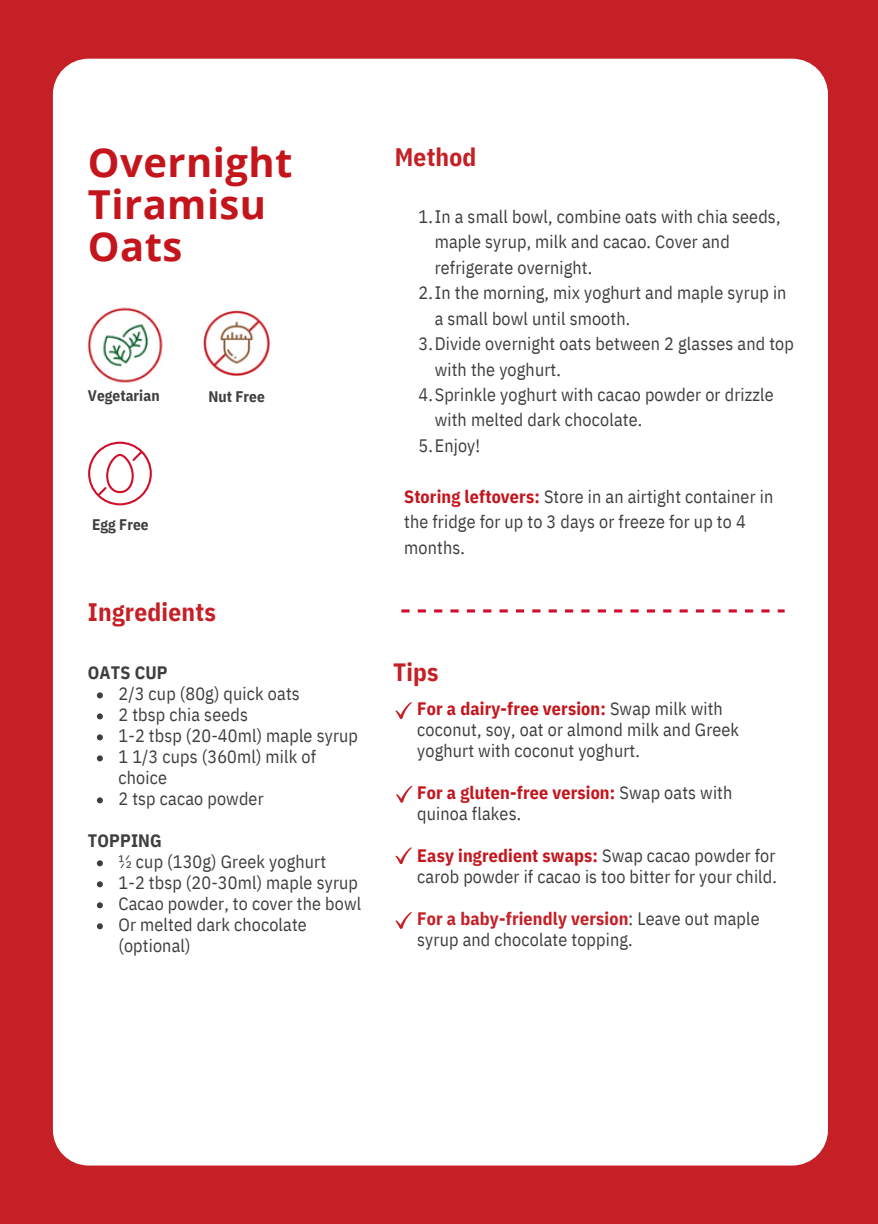
<style>
.page{position:relative;width:878px;height:1224px;background:#fff}
.page>*{position:absolute;margin:0;border:0;box-sizing:border-box;transform-origin:0 0}
.t1{font:700 40px/42px "Open Sans";letter-spacing:.01em;color:#c4151c}
.t2{font:700 25.2px "IBM Plex Sans Cond";letter-spacing:.01em;color:#c42026}
.t3{font:700 25px "IBM Plex Sans Cond";color:#c42026}
.t4{font:18px/25.4px "IBM Plex Sans Cond";letter-spacing:.01em;color:#3f3e3f}
.t5{font:700 18px "IBM Plex Sans Cond";letter-spacing:.01em;color:#3f3e3f}
.t6{font:700 15.4px "IBM Plex Sans Cond";letter-spacing:.005em;color:#3f3e3f}
.s1{font-weight:700;color:#c4151c}
.s2{font-weight:700;color:#c42026}
</style>
<div class="page">
<div style="left:0;top:0;width:877px;height:1223px;background:#c42026"></div>
<div style="left:53px;top:59px;width:774px;height:1107px;background:#fff;border-radius:36px"></div>
<svg style="left:396px;top:786px;width:16px;height:16px"></svg>
<svg style="left:395px;top:912px;width:17px;height:16px"></svg>
<svg style="left:395px;top:847px;width:17px;height:17px"></svg>
<svg style="left:777px;top:609px;width:7px;height:3px"></svg>
<svg style="left:761px;top:609px;width:8px;height:3px"></svg>
<svg style="left:745px;top:609px;width:8px;height:3px"></svg>
<svg style="left:728px;top:609px;width:8px;height:3px"></svg>
<svg style="left:712px;top:609px;width:8px;height:3px"></svg>
<svg style="left:696px;top:609px;width:8px;height:3px"></svg>
<svg style="left:679px;top:609px;width:8px;height:3px"></svg>
<svg style="left:663px;top:609px;width:8px;height:3px"></svg>
<svg style="left:646px;top:609px;width:9px;height:3px"></svg>
<svg style="left:630px;top:609px;width:8px;height:3px"></svg>
<svg style="left:614px;top:609px;width:8px;height:3px"></svg>
<svg style="left:597px;top:609px;width:9px;height:3px"></svg>
<svg style="left:581px;top:609px;width:8px;height:3px"></svg>
<svg style="left:565px;top:609px;width:8px;height:3px"></svg>
<svg style="left:548px;top:609px;width:9px;height:3px"></svg>
<svg style="left:532px;top:609px;width:8px;height:3px"></svg>
<svg style="left:516px;top:609px;width:8px;height:3px"></svg>
<svg style="left:499px;top:609px;width:8px;height:3px"></svg>
<svg style="left:483px;top:609px;width:8px;height:3px"></svg>
<svg style="left:467px;top:609px;width:8px;height:3px"></svg>
<svg style="left:450px;top:609px;width:8px;height:3px"></svg>
<svg style="left:434px;top:609px;width:8px;height:3px"></svg>
<svg style="left:418px;top:609px;width:8px;height:3px"></svg>
<svg style="left:401px;top:609px;width:8px;height:3px"></svg>
<svg style="left:395px;top:702px;width:17px;height:16px"></svg>
<img style="left:203px;top:310px;width:67px;height:66px">
<img style="left:88px;top:307px;width:75px;height:76px">
<svg style="left:97px;top:692px;width:6px;height:6px"></svg>
<svg style="left:97px;top:713px;width:6px;height:6px"></svg>
<svg style="left:97px;top:734px;width:6px;height:6px"></svg>
<svg style="left:97px;top:755px;width:6px;height:6px"></svg>
<svg style="left:97px;top:797px;width:6px;height:6px"></svg>
<svg style="left:97px;top:860px;width:6px;height:6px"></svg>
<svg style="left:97px;top:881px;width:6px;height:6px"></svg>
<svg style="left:97px;top:902px;width:6px;height:6px"></svg>
<svg style="left:97px;top:923px;width:6px;height:6px"></svg>
<svg style="left:88px;top:441px;width:64px;height:64px"></svg>
<p class="t1" style="left:88px;top:141px;width:206px">Overnight<br>Tiramisu<br>Oats</p>
<p class="t6" style="left:88px;top:385px;width:73px">Vegetarian</p>
<p class="t6" style="left:92px;top:514px;width:58px">Egg Free</p>
<p class="t6" style="left:208px;top:386px;width:58px">Nut Free</p>
<p class="t2" style="left:88px;top:595px;width:129px">Ingredients</p>
<p class="t5" style="left:88px;top:660px;width:81px">OATS CUP</p>
<p class="t4" style="left:118px;top:680px;width:183px">2/3 cup (80g) quick oats</p>
<p class="t4" style="left:118px;top:701px;width:131px">2 tbsp chia seeds</p>
<p class="t4" style="left:118px;top:722px;width:241px">1-2 tbsp (20-40ml) maple syrup</p>
<p class="t4" style="left:118px;top:746px;width:199px;line-height:21px">1 1/3 cups (360ml) milk of choice</p>
<p class="t4" style="left:118px;top:785px;width:147px">2 tsp cacao powder</p>
<p class="t5" style="left:88px;top:828px;width:75px">TOPPING</p>
<p class="t4" style="left:118px;top:848px;width:209px">½ cup (130g) Greek yoghurt</p>
<p class="t4" style="left:118px;top:869px;width:241px">1-2 tbsp (20-30ml) maple syrup</p>
<p class="t4" style="left:118px;top:890px;width:244px">Cacao powder, to cover the bowl</p>
<p class="t4" style="left:118px;top:914px;width:190px;line-height:21px">Or melted dark chocolate (optional)</p>
<p class="t2" style="left:395px;top:140px;width:83px">Method</p>
<p class="t4" style="left:435px;top:203px;width:347px;text-indent:-16px">1.In a small bowl, combine oats with chia seeds, maple syrup, milk and cacao. Cover and refrigerate overnight.</p>
<p class="t4" style="left:435px;top:280px;width:353px;text-indent:-16px">2.In the morning, mix yoghurt and maple syrup in a small bowl until smooth.</p>
<p class="t4" style="left:435px;top:331px;width:361px;text-indent:-16px">3.Divide overnight oats between 2 glasses and top with the yoghurt.</p>
<p class="t4" style="left:435px;top:382px;width:340px;text-indent:-16px">4.Sprinkle yoghurt with cacao powder or drizzle with melted dark chocolate.</p>
<p class="t4" style="left:418px;top:433px;width:63px">5.Enjoy!</p>
<p class="t4" style="left:404px;top:483px;width:370px"><span class="s1">Storing leftovers:</span> Store in an airtight container in the fridge for up to 3 days or freeze for up to 4 months.</p>
<p class="t3" style="left:393px;top:655px;width:47px">Tips</p>
<p class="t4" style="left:417px;top:698px;width:323px;line-height:21px"><span class="s1">For a dairy-free version:</span> Swap milk with coconut, soy, oat or almond milk and Greek yoghurt with coconut yoghurt.</p>
<p class="t4" style="left:417px;top:782px;width:316px;line-height:21px"><span class="s1">For a gluten-free version:</span> Swap oats with quinoa flakes.</p>
<p class="t4" style="left:417px;top:845px;width:361px;line-height:21px"><span class="s1">Easy ingredient swaps:</span> Swap cacao powder for carob powder if cacao is too bitter for your child.</p>
<p class="t4" style="left:417px;top:908px;width:344px;line-height:21px"><span class="s2">For a baby-friendly version</span>: Leave out maple syrup and chocolate topping.</p>
</div>
